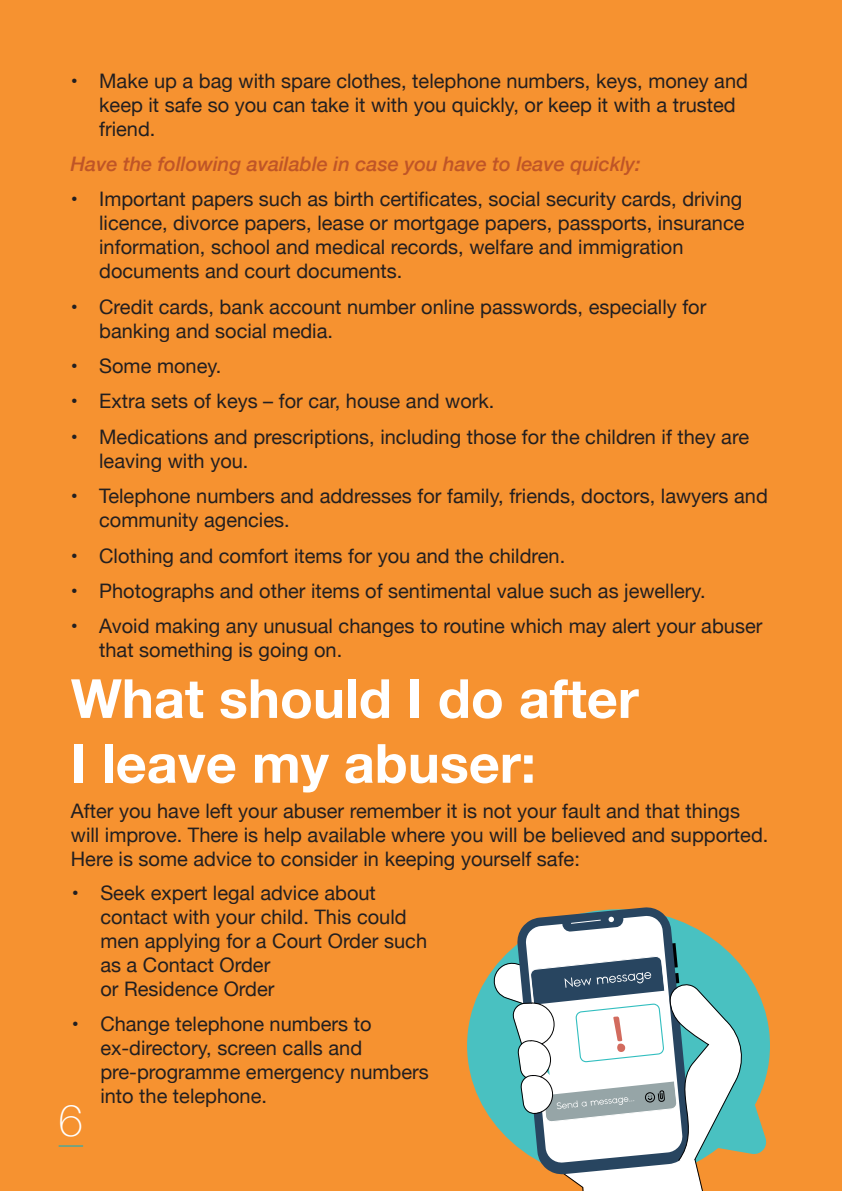
<style>
.page{position:relative;width:842px;height:1191px;background:#f69230}
.page>*{position:absolute;margin:0;border:0;box-sizing:border-box;transform-origin:0 0}
.t1{font:700 54px/64.8px "Helvetica Neue";color:#fff}
.t2{font:100 44px "Helvetica Neue";color:#fff}
.t3{font:20px/24px "Helvetica Neue";color:#231f20}
.t4{font:italic 500 20px "Helvetica Neue";color:#bf5527}
</style>
<div class="page">
<svg style="left:467px;top:926px;width:303px;height:228px"></svg>
<svg style="left:517px;top:907px;width:174px;height:36px"></svg>
<svg style="left:562px;top:910px;width:62px;height:22px"></svg>
<svg style="left:492px;top:943px;width:254px;height:248px;background:#b6c8c3"></svg>
<svg style="left:59px;top:1145px;width:24px;height:1px"></svg>
<p class="t3" style="left:99px;top:70px;width:650px;text-indent:-28px">• Make up a bag with spare clothes, telephone numbers, keys, money and keep it safe so you can take it with you quickly, or keep it with a trusted friend.</p>
<p class="t4" style="left:71px;top:147px;width:571px">Have the following available in case you have to leave quickly:</p>
<p class="t3" style="left:99px;top:188px;width:647px;text-indent:-28px">• Important papers such as birth certificates, social security cards, driving licence, divorce papers, lease or mortgage papers, passports, insurance information, school and medical records, welfare and immigration documents and court documents.</p>
<p class="t3" style="left:99px;top:296px;width:609px;text-indent:-28px">• Credit cards, bank account number online passwords, especially for banking and social media.</p>
<p class="t3" style="left:71px;top:355px;width:152px">• Some money.</p>
<p class="t3" style="left:71px;top:390px;width:425px">• Extra sets of keys – for car, house and work.</p>
<p class="t3" style="left:99px;top:426px;width:651px;text-indent:-28px">• Medications and prescriptions, including those for the children if they are leaving with you.</p>
<p class="t3" style="left:99px;top:485px;width:670px;text-indent:-28px">• Telephone numbers and addresses for family, friends, doctors, lawyers and community agencies.</p>
<p class="t3" style="left:71px;top:544px;width:496px">• Clothing and comfort items for you and the children.</p>
<p class="t3" style="left:71px;top:580px;width:636px">• Photographs and other items of sentimental value such as jewellery.</p>
<p class="t3" style="left:99px;top:615px;width:665px;text-indent:-28px">• Avoid making any unusual changes to routine which may alert your abuser that something is going on.</p>
<h1 class="t1" style="left:71px;top:667px;width:569px">What should I do after<br>I leave my abuser:</h1>
<p class="t3" style="left:71px;top:800px;width:699px">After you have left your abuser remember it is not your fault and that things will improve. There is help available where you will be believed and supported.<br>Here is some advice to consider in keeping yourself safe:</p>
<p class="t3" style="left:100px;top:882px;width:328px;text-indent:-28px">• Seek expert legal advice about contact with your child. This could men applying for a Court Order such as a Contact Order<br>or Residence Order</p>
<p class="t3" style="left:100px;top:1013px;width:330px;text-indent:-28px">• Change telephone numbers to ex-directory, screen calls and pre-programme emergency numbers into the telephone.</p>
<h2 class="t2" style="left:59px;top:1087px;width:26px">6</h2>
</div>
